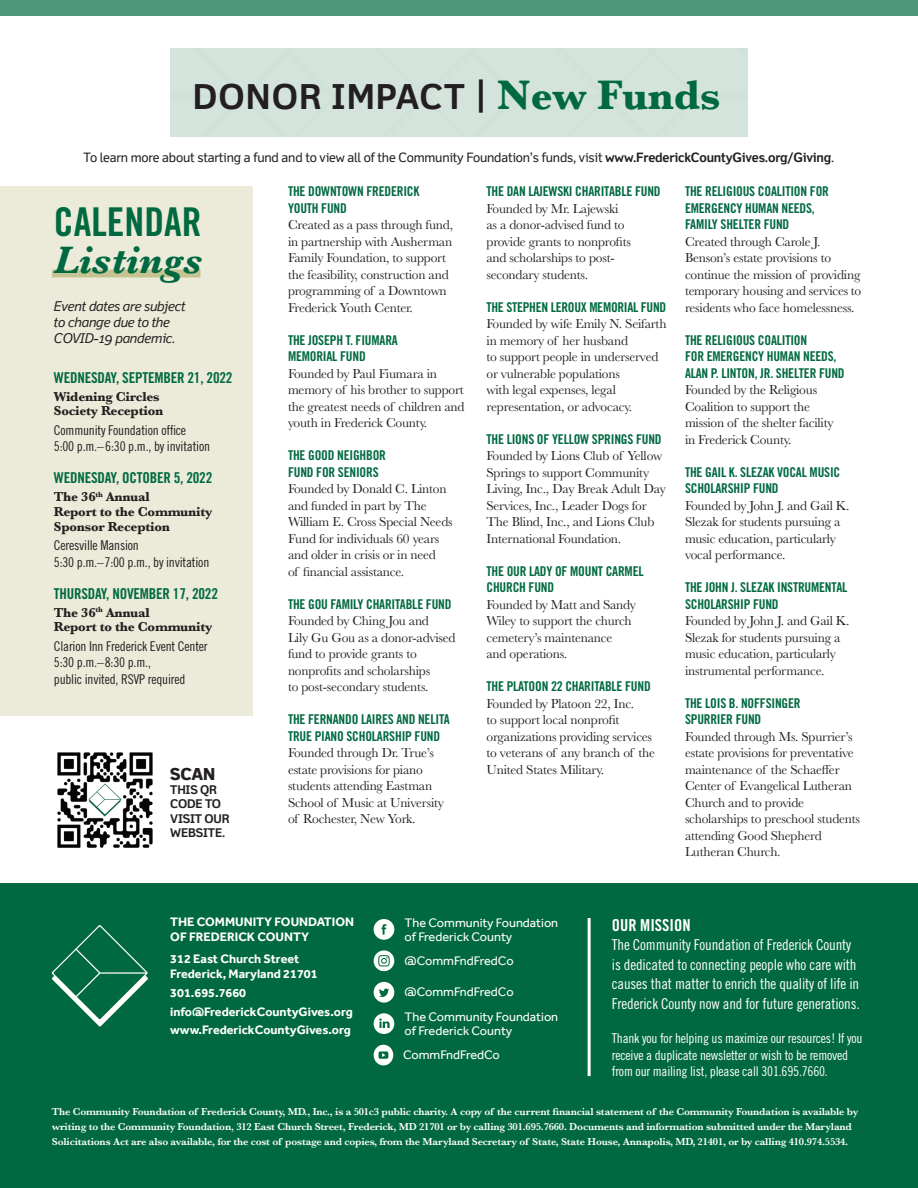
<style>
.page{position:relative;width:918px;height:1188px;background:#fff}
.page>*{position:absolute;margin:0;border:0;box-sizing:border-box;transform-origin:0 0}
.t1{font:39.75px "Trade Gothic Bold Cond Twenty";color:#006941}
.t2{font:italic 700 39.75px "Baskerville";color:#006941}
.t3{font:700 34.35px "Felbridge";letter-spacing:.03em;color:#231f20}
.t4{font:16.5px "Trade Gothic Bold Cond Twenty";color:#fff}
.t5{font:800 16.5px "Felbridge";color:#231f20}
.t6{font:15px/19.5px "Trade Gothic Cond Eighteen";letter-spacing:-.01em;color:#fff}
.t7{font:15px "Trade Gothic Bold Cond Twenty";letter-spacing:-.015em;color:#006941}
.t8{font:13.5px/16.5px "Baskerville";letter-spacing:-.015em;color:#231f20}
.t9{font:13.5px/16.5px "Trade Gothic Bold Cond Twenty";letter-spacing:-.015em;color:#006941}
.t10{font:13.5px/16.5px "Trade Gothic Cond Eighteen";letter-spacing:-.015em;color:#231f20}
.t11{font:13.5px/16.5px "Trade Gothic Cond Eighteen";letter-spacing:-.015em;color:#fff}
.t12{font:700 13.5px/15px "Baskerville";letter-spacing:-.015em;color:#231f20}
.t13{font:italic 13.5px/16.5px "Felbridge";letter-spacing:-.015em;color:#231f20}
.t14{font:12.9px "Felbridge";letter-spacing:-.015em;color:#231f20}
.t15{font:12.75px/14.2px "Effra";color:#fff}
.t16{font:700 12.6px/15px "Effra";color:#fff}
.t17{font:700 12px/14.4px "Felbridge";letter-spacing:-.015em;color:#231f20}
.t18{font:600 10.5px/15px "Baskerville";letter-spacing:-.015em;color:#fff}
.s1{font-family:"Baskerville";font-size:42.9px;color:#006941}
.s2{font-weight:700}
</style>
<div class="page">
<div style="left:0;top:186px;width:252px;height:529px;background:#ecebd9"></div>
<div style="left:0;top:883px;width:918px;height:305px;background:#006941"></div>
<svg style="left:52px;top:925px;width:96px;height:102px"></svg>
<svg style="left:374px;top:950px;width:20px;height:21px"></svg>
<svg style="left:374px;top:982px;width:20px;height:21px"></svg>
<svg style="left:374px;top:1045px;width:19px;height:20px"></svg>
<svg style="left:374px;top:919px;width:20px;height:21px"></svg>
<svg style="left:374px;top:1013px;width:20px;height:21px"></svg>
<hr style="left:588px;top:918px;width:3px;height:158px;background:#fff">
<div style="left:52px;top:270px;width:148px;height:7px;background:#c6c392"></div>
<div style="left:0;top:0;width:918px;height:16px;background:#4f967b"></div>
<img style="left:57px;top:752px;width:96px;height:96px">
<div style="left:170px;top:48px;width:578px;height:88px;background:#d4e4dc"></div>
<div style="left:170px;top:94px;width:73px;height:5px;background:#cfe1d8"></div>
<h2 class="t3" style="left:193px;top:76px;width:529px">DONOR IMPACT | <span class="s1">New Funds</span></h2>
<p class="t14" style="left:83px;top:150px;width:752px">To learn more about starting a fund and to view all of the Community Foundation’s funds, visit <span class="s2">www.FrederickCountyGives.org/Giving</span>.</p>
<h1 class="t1" style="left:54px;top:197px;width:149px">CALENDAR</h1>
<h1 class="t2" style="left:54px;top:233px;width:150px">Listings</h1>
<p class="t13" style="left:54px;top:297px;width:133px">Event dates are subject to change due to the<br>COVID-19 pandemic.</p>
<p class="t7" style="left:54px;top:368px;width:180px">WEDNESDAY, SEPTEMBER 21, 2022</p>
<p class="t12" style="left:54px;top:389px;width:111px">Widening Circles<br>Society Reception</p>
<p class="t10" style="left:54px;top:422px;width:158px">Community Foundation office<br>5:00 p.m.–6:30 p.m., by invitation</p>
<p class="t7" style="left:54px;top:469px;width:160px">WEDNESDAY, OCTOBER 5, 2022</p>
<p class="t12" style="left:54px;top:489px;width:160px">The 36<sup>th</sup> Annual<br>Report to the Community<br>Sponsor Reception</p>
<p class="t10" style="left:54px;top:537px;width:157px">Ceresville Mansion<br>5:30 p.m.–7:00 p.m., by invitation</p>
<p class="t7" style="left:54px;top:584px;width:166px">THURSDAY, NOVEMBER 17, 2022</p>
<p class="t12" style="left:54px;top:605px;width:160px">The 36<sup>th</sup> Annual<br>Report to the Community</p>
<p class="t10" style="left:54px;top:638px;width:155px">Clarion Inn Frederick Event Center<br>5:30 p.m.–8:30 p.m.,<br>public invited, RSVP required</p>
<p class="t5" style="left:170px;top:764px;width:46px">SCAN</p>
<p class="t17" style="left:170px;top:782px;width:61px">THIS QR<br>CODE TO<br>VISIT OUR<br>WEBSITE.</p>
<p class="t9" style="left:288px;top:183px;width:133px">THE DOWNTOWN FREDERICK<br>YOUTH FUND</p>
<p class="t8" style="left:288px;top:217px;width:167px">Created as a pass through fund, in partnership with Ausherman<br>Family Foundation, to support the feasibility, construction and programming of a Downtown<br>Frederick Youth Center.</p>
<p class="t9" style="left:288px;top:332px;width:111px">THE JOSEPH T. FIUMARA<br>MEMORIAL FUND</p>
<p class="t8" style="left:288px;top:365px;width:178px">Founded by Paul Fiumara in memory of his brother to support the greatest needs of children and youth in Frederick County.</p>
<p class="t9" style="left:288px;top:447px;width:99px">THE GOOD NEIGHBOR<br>FUND FOR SENIORS</p>
<p class="t8" style="left:288px;top:481px;width:166px">Founded by Donald C. Linton and funded in part by The<br>William E. Cross Special Needs<br>Fund for individuals 60 years and older in crisis or in need<br>of financial assistance.</p>
<p class="t9" style="left:288px;top:596px;width:165px">THE GOU FAMILY CHARITABLE FUND</p>
<p class="t8" style="left:288px;top:613px;width:169px">Founded by Ching Jou and<br>Lily Gu Gou as a donor-advised fund to provide grants to nonprofits and scholarships<br>to post-secondary students.</p>
<p class="t9" style="left:288px;top:711px;width:163px">THE FERNANDO LAIRES AND NELITA<br>TRUE PIANO SCHOLARSHIP FUND</p>
<p class="t8" style="left:288px;top:745px;width:158px">Founded through Dr. True’s estate provisions for piano students attending Eastman<br>School of Music at University of Rochester, New York.</p>
<p class="t9" style="left:487px;top:183px;width:176px">THE DAN LAJEWSKI CHARITABLE FUND</p>
<p class="t8" style="left:487px;top:200px;width:146px">Founded by Mr. Lajewski as a donor-advised fund to provide grants to nonprofits and scholarships to post&shy;secondary students.</p>
<p class="t9" style="left:487px;top:299px;width:181px">THE STEPHEN LEROUX MEMORIAL FUND</p>
<p class="t8" style="left:487px;top:316px;width:181px">Founded by wife Emily N. Seifarth in memory of her husband<br>to support people in underserved or vulnerable populations<br>with legal expenses, legal representation, or advocacy.</p>
<p class="t9" style="left:487px;top:431px;width:177px">THE LIONS OF YELLOW SPRINGS FUND</p>
<p class="t8" style="left:487px;top:448px;width:181px">Founded by Lions Club of Yellow<br>Springs to support Community<br>Living, Inc., Day Break Adult Day<br>Services, Inc., Leader Dogs for<br>The Blind, Inc., and Lions Club<br>International Foundation.</p>
<p class="t9" style="left:487px;top:563px;width:159px">THE OUR LADY OF MOUNT CARMEL<br>CHURCH FUND</p>
<p class="t8" style="left:487px;top:596px;width:151px">Founded by Matt and Sandy<br>Wiley to support the church cemetery’s maintenance<br>and operations.</p>
<p class="t9" style="left:487px;top:678px;width:166px">THE PLATOON 22 CHARITABLE FUND</p>
<p class="t8" style="left:487px;top:695px;width:170px">Founded by Platoon 22, Inc.<br>to support local nonprofit organizations providing services to veterans of any branch of the<br>United States Military.</p>
<p class="t9" style="left:685px;top:183px;width:145px">THE RELIGIOUS COALITION FOR<br>EMERGENCY HUMAN NEEDS,<br>FAMILY SHELTER FUND</p>
<p class="t8" style="left:685px;top:233px;width:178px">Created through Carole J.<br>Benson’s estate provisions to continue the mission of providing temporary housing and services to residents who face homelessness.</p>
<p class="t9" style="left:685px;top:331px;width:161px">THE RELIGIOUS COALITION<br>FOR EMERGENCY HUMAN NEEDS,<br>ALAN P. LINTON, JR. SHELTER FUND</p>
<p class="t8" style="left:685px;top:382px;width:150px">Founded by the Religious<br>Coalition to support the mission of the shelter facility in Frederick County.</p>
<p class="t9" style="left:685px;top:463px;width:157px">THE GAIL K. SLEZAK VOCAL MUSIC<br>SCHOLARSHIP FUND</p>
<p class="t8" style="left:685px;top:497px;width:166px">Founded by John J. and Gail K.<br>Slezak for students pursuing a music education, particularly vocal performance.</p>
<p class="t9" style="left:685px;top:579px;width:164px">THE JOHN J. SLEZAK INSTRUMENTAL<br>SCHOLARSHIP FUND</p>
<p class="t8" style="left:685px;top:613px;width:166px">Founded by John J. and Gail K.<br>Slezak for students pursuing a music education, particularly instrumental performance.</p>
<p class="t9" style="left:685px;top:694px;width:117px">THE LOIS B. NOFFSINGER<br>SPURRIER FUND</p>
<p class="t8" style="left:685px;top:728px;width:177px">Founded through Ms. Spurrier’s estate provisions for preventative maintenance of the Schaeffer<br>Center of Evangelical Lutheran<br>Church and to provide scholarships to preschool students attending Good Shepherd<br>Lutheran Church.</p>
<p class="t16" style="left:170px;top:915px;width:185px">THE COMMUNITY FOUNDATION<br>OF FREDERICK COUNTY</p>
<p class="t16" style="left:170px;top:951px;width:149px">312 East Church Street<br>Frederick, Maryland 21701</p>
<p class="t16" style="left:170px;top:983px;width:184px;line-height:19px">301.695.7660 info@FrederickCountyGives.org</p>
<p class="t16" style="left:170px;top:1022px;width:182px">www.FrederickCountyGives.org</p>
<p class="t15" style="left:405px;top:915px;width:155px">The Community Foundation of Frederick County</p>
<p class="t15" style="left:405px;top:953px;width:111px">@CommFndFredCo</p>
<p class="t15" style="left:405px;top:985px;width:111px">@CommFndFredCo</p>
<p class="t15" style="left:405px;top:1009px;width:155px">The Community Foundation of Frederick County</p>
<p class="t15" style="left:403px;top:1048px;width:98px">CommFndFredCo</p>
<p class="t4" style="left:612px;top:915px;width:80px">OUR MISSION</p>
<p class="t6" style="left:612px;top:935px;width:249px">The Community Foundation of Frederick County is dedicated to connecting people who care with causes that matter to enrich the quality of life in Frederick County now and for future generations.</p>
<p class="t11" style="left:612px;top:1030px;width:252px">Thank you for helping us maximize our resources! If you receive a duplicate newsletter or wish to be removed from our mailing list, please call 301.695.7660.</p>
<p class="t18" style="left:52px;top:1104px;width:808px">The Community Foundation of Frederick County, MD., Inc., is a 501c3 public charity. A copy of the current financial statement of the Community Foundation is available by writing to the Community Foundation, 312 East Church Street, Frederick, MD 21701 or by calling 301.695.7660. Documents and information submitted under the Maryland<br>Solicitations Act are also available, for the cost of postage and copies, from the Maryland Secretary of State, State House, Annapolis, MD, 21401, or by calling 410.974.5534.</p>
</div>
